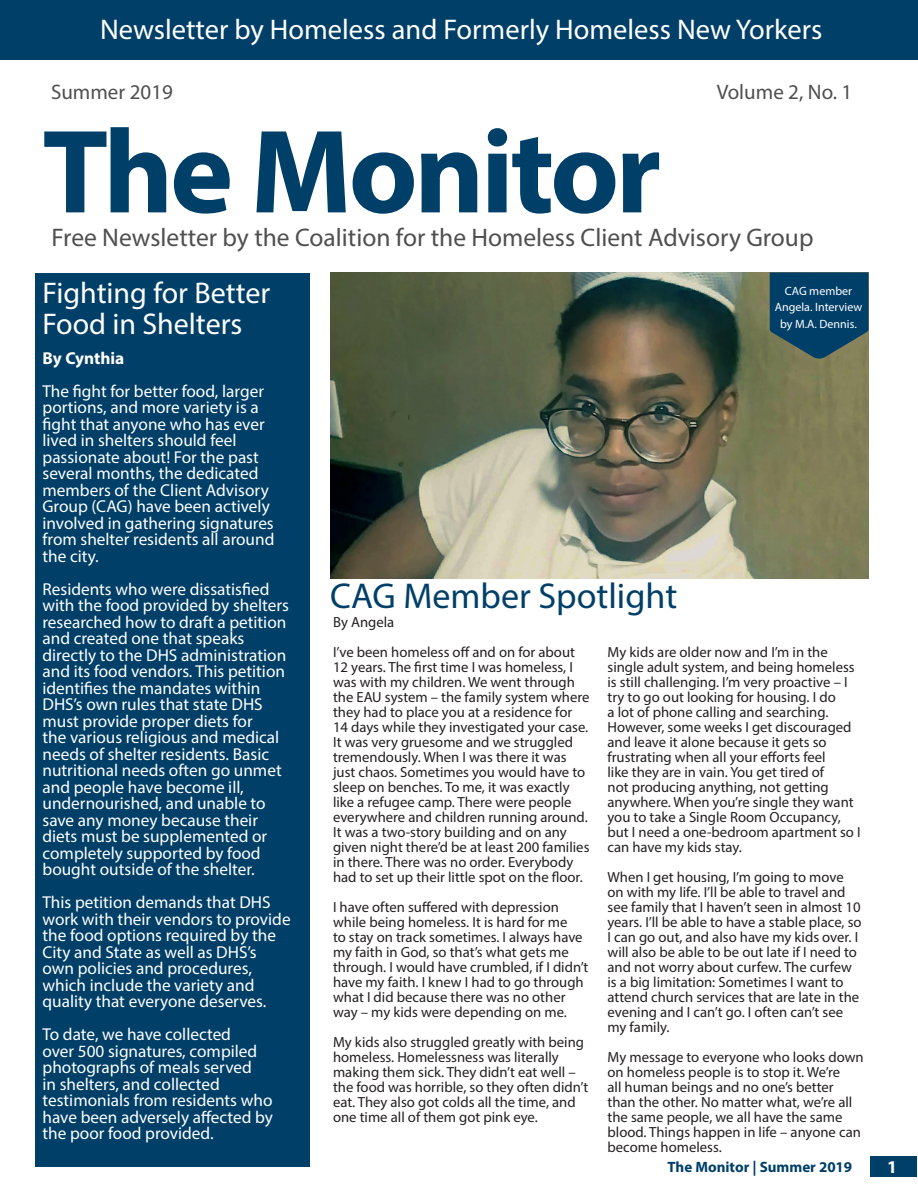
<style>
.page{position:relative;width:918px;height:1188px;background:#fff}
.page>*{position:absolute;margin:0;border:0;box-sizing:border-box;transform-origin:0 0}
.t1{font:700 120px "Myriad Pro";letter-spacing:-.03em;color:#003f68}
.Head_1{font:36px "Myriad Pro";color:#003f68}
.Head_2_reverse{font:30px/31.5px "Myriad Pro";color:#fff}
.News_title_flash{font:28.5px "Myriad Pro";color:#fff}
.Tagline{font:25.5px "Myriad Pro";color:#4f4f4f}
.t2{font:21px "Myriad Pro";color:#4f4f4f}
.t3{font:700 18px "Myriad Pro";color:#fff}
.Body{font:17.25px/16.5px "Myriad Pro";color:#fff}
.t4{font:700 15px "Myriad Pro";color:#003f68}
.Body-2{font:14.7px/15px "Myriad Pro";color:#231f20}
.t5{font:12px/16.5px "Myriad Pro";color:#fff;text-align:center}
.s1{font-weight:700}
</style>
<div class="page">
<img style="left:330px;top:272px;width:538px;height:306px">
<div style="left:36px;top:273px;width:274px;height:893px;background:#003f68"></div>
<div style="left:0;top:0;width:918px;height:59px;background:#003f68"></div>
<div style="left:870px;top:1156px;width:47px;height:21px;background:#003f68"></div>
<svg style="left:770px;top:272px;width:98px;height:87px;background:#144865"></svg>
<p class="News_title_flash" style="left:100px;top:12px;width:724px">Newsletter by Homeless and Formerly Homeless New Yorkers</p>
<p class="t2" style="left:51px;top:79px;width:123px">Summer 2019</p>
<p class="t2" style="left:717px;top:79px;width:137px">Volume 2, No. 1</p>
<p class="t1" style="left:43px;top:94px;width:620px">The Monitor</p>
<p class="Tagline" style="left:52px;top:222px;width:764px">Free Newsletter by the Coalition for the Homeless Client Advisory Group</p>
<p class="Head_2_reverse" style="left:43px;top:276px;width:229px">Fighting for Better<br>Food in Shelters</p>
<p class="Body" style="left:43px;top:341px;width:223px;line-height:33px"><span class="s1">By Cynthia<br></span>The fight for better food, larger</p>
<p class="Body" style="left:43px;top:399px;width:233px">portions, and more variety is a fight that anyone who has ever lived in shelters should feel passionate about! For the past several months, the dedicated members of the Client Advisory<br>Group (CAG) have been actively involved in gathering signatures from shelter residents all around the city.</p>
<p class="Body" style="left:43px;top:581px;width:248px">Residents who were dissatisfied with the food provided by shelters researched how to draft a petition and created one that speaks directly to the DHS administration and its food vendors. This petition identifies the mandates within<br>DHS’s own rules that state DHS must provide proper diets for<br>the various religious and medical needs of shelter residents. Basic nutritional needs often go unmet and people have become ill, undernourished, and unable to save any money because their diets must be supplemented or completely supported by food bought outside of the shelter.</p>
<p class="Body" style="left:43px;top:894px;width:250px">This petition demands that DHS work with their vendors to provide the food options required by the<br>City and State as well as DHS’s own policies and procedures, which include the variety and quality that everyone deserves.</p>
<p class="Body" style="left:43px;top:1026px;width:232px">To date, we have collected<br>over 500 signatures, compiled photographs of meals served<br>in shelters, and collected testimonials from residents who have been adversely affected by the poor food provided.</p>
<p class="t5" style="left:775px;top:282px;width:89px">CAG member<br>Angela. Interview by M.A. Dennis.</p>
<p class="Head_1" style="left:330px;top:574px;width:349px">CAG Member Spotlight</p>
<p class="Body-2" style="left:333px;top:614px;width:63px">By Angela</p>
<p class="Body-2" style="left:333px;top:644px;width:258px">I’ve been homeless off and on for about 12 years. The first time I was homeless, I was with my children. We went through the EAU system – the family system where they had to place you at a residence for 14 days while they investigated your case.<br>It was very gruesome and we struggled tremendously. When I was there it was just chaos. Sometimes you would have to sleep on benches. To me, it was exactly like a refugee camp. There were people everywhere and children running around.<br>It was a two-story building and on any given night there’d be at least 200 families in there. There was no order. Everybody had to set up their little spot on the floor.</p>
<p class="Body-2" style="left:333px;top:899px;width:257px">I have often suffered with depression while being homeless. It is hard for me<br>to stay on track sometimes. I always have my faith in God, so that’s what gets me through. I would have crumbled, if I didn’t have my faith. I knew I had to go through what I did because there was no other way – my kids were depending on me.</p>
<p class="Body-2" style="left:333px;top:1034px;width:257px">My kids also struggled greatly with being homeless. Homelessness was literally making them sick. They didn’t eat well – the food was horrible, so they often didn’t eat. They also got colds all the time, and one time all of them got pink eye.</p>
<p class="Body-2" style="left:608px;top:644px;width:255px">My kids are older now and I’m in the single adult system, and being homeless is still challenging. I’m very proactive – I try to go out looking for housing. I do<br>a lot of phone calling and searching.<br>However, some weeks I get discouraged and leave it alone because it gets so frustrating when all your efforts feel<br>like they are in vain. You get tired of<br>not producing anything, not getting anywhere. When you’re single they want you to take a Single Room Occupancy, but I need a one-bedroom apartment so I can have my kids stay.</p>
<p class="Body-2" style="left:608px;top:869px;width:256px">When I get housing, I’m going to move on with my life. I’ll be able to travel and see family that I haven’t seen in almost 10 years. I’ll be able to have a stable place, so I can go out, and also have my kids over. I will also be able to be out late if I need to and not worry about curfew. The curfew is a big limitation: Sometimes I want to attend church services that are late in the evening and I can’t go. I often can’t see my family.</p>
<p class="Body-2" style="left:608px;top:1049px;width:258px">My message to everyone who looks down on homeless people is to stop it. We’re<br>all human beings and no one’s better than the other. No matter what, we’re all the same people, we all have the same blood. Things happen in life – anyone can become homeless.</p>
<p class="t4" style="left:668px;top:1157px;width:186px">The Monitor | Summer 2019</p>
<p class="t3" style="left:887px;top:1155px;width:11px">1</p>
</div>
